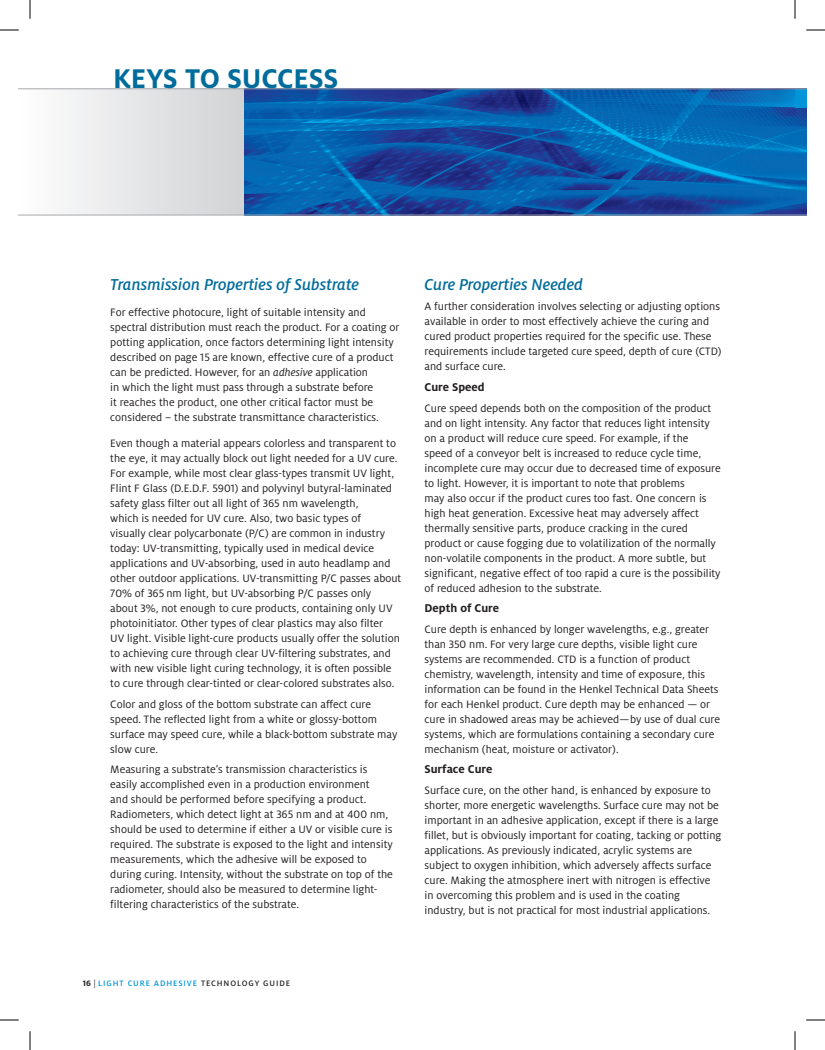
<style>
.page{position:relative;width:825px;height:1050px;background:#fff}
.page>*{position:absolute;margin:0;border:0;box-sizing:border-box;transform-origin:0 0}
.Headline_TOP{font:700 30px "Henkel Milo";letter-spacing:-.01em;color:#006c9b}
.t1{font:italic 500 17.5px "Henkel Milo";color:#006c9b}
.subhead{font:700 12.5px "Henkel Milo";color:#231f20}
.Body-Copy_10{font:11.88px/15px "Henkel Milo";color:#231f20}
.t2{font:500 8.75px "Henkel Milo";letter-spacing:.1em;color:#0095d9}
.s1{font-style:italic}
.s2{font-weight:700;color:#231f20}
.s3{font-weight:400;color:#231f20}
.s4{color:#231f20}
</style>
<div class="page">
<div style="left:19px;top:89px;width:226px;height:126px;background:linear-gradient(to right,#fefefe,#d1d2d4)"></div>
<img style="left:245px;top:89px;width:561px;height:126px">
<hr style="left:19px;top:215px;width:787px;height:1px;background:#a8a9ad">
<div style="left:795px;top:89px;width:11px;height:19px;background:#0095d9"></div>
<svg style="left:485px;top:89px;width:320px;height:19px;background:#0d5da9"></svg>
<hr style="left:19px;top:88px;width:787px;height:1px;background:#a8a9ad">
<svg style="left:0;top:29px;width:19px;height:2px"></svg>
<svg style="left:806px;top:29px;width:19px;height:2px"></svg>
<svg style="left:0;top:1019px;width:19px;height:2px"></svg>
<svg style="left:806px;top:1019px;width:19px;height:2px"></svg>
<svg style="left:29px;top:0;width:2px;height:19px"></svg>
<svg style="left:29px;top:1031px;width:2px;height:19px"></svg>
<svg style="left:794px;top:0;width:2px;height:19px"></svg>
<svg style="left:794px;top:1031px;width:2px;height:19px"></svg>
<p class="Headline_TOP" style="left:113px;top:62px;width:227px">KEYS TO SUCCESS</p>
<p class="t1" style="left:110px;top:274px;width:250px">Transmission Properties of Substrate</p>
<p class="Body-Copy_10" style="left:110px;top:305px;width:291px">For effective photocure, light of suitable intensity and spectral distribution must reach the product. For a coating or potting application, once factors determining light intensity described on page 15 are known, effective cure of a product can be predicted. However, for an <span class="s1">adhesive</span> application<br>in which the light must pass through a substrate before<br>it reaches the product, one other critical factor must be considered – the substrate transmittance characteristics.</p>
<p class="Body-Copy_10" style="left:110px;top:436px;width:292px">Even though a material appears colorless and transparent to the eye, it may actually block out light needed for a UV cure.<br>For example, while most clear glass-types transmit UV light, Flint F Glass (D.E.D.F. 5901) and polyvinyl butyral-laminated safety glass filter out all light of 365 nm wavelength,<br>which is needed for UV cure. Also, two basic types of<br>visually clear polycarbonate (P/C) are common in industry today: UV-transmitting, typically used in medical device applications and UV-absorbing, used in auto headlamp and other outdoor applications. UV-transmitting P/C passes about 70% of 365 nm light, but UV-absorbing P/C passes only about 3%, not enough to cure products, containing only UV photoinitiator. Other types of clear plastics may also filter<br>UV light. Visible light-cure products usually offer the solution to achieving cure through clear UV-filtering substrates, and with new visible light curing technology, it is often possible to cure through clear-tinted or clear-colored substrates also.</p>
<p class="Body-Copy_10" style="left:110px;top:697px;width:289px">Color and gloss of the bottom substrate can affect cure speed. The reflected light from a white or glossy-bottom surface may speed cure, while a black-bottom substrate may slow cure.</p>
<p class="Body-Copy_10" style="left:110px;top:762px;width:284px">Measuring a substrate’s transmission characteristics is easily accomplished even in a production environment<br>and should be performed before specifying a product.<br>Radiometers, which detect light at 365 nm and at 400 nm, should be used to determine if either a UV or visible cure is required. The substrate is exposed to the light and intensity measurements, which the adhesive will be exposed to during curing. Intensity, without the substrate on top of the radiometer, should also be measured to determine light&shy;filtering characteristics of the substrate.</p>
<p class="t1" style="left:425px;top:274px;width:160px">Cure Properties Needed</p>
<p class="Body-Copy_10" style="left:425px;top:299px;width:298px">A further consideration involves selecting or adjusting options available in order to most effectively achieve the curing and cured product properties required for the specific use. These requirements include targeted cure speed, depth of cure (CTD) and surface cure.</p>
<p class="subhead" style="left:425px;top:380px;width:62px">Cure Speed</p>
<p class="Body-Copy_10" style="left:425px;top:400px;width:298px">Cure speed depends both on the composition of the product and on light intensity. Any factor that reduces light intensity on a product will reduce cure speed. For example, if the<br>speed of a conveyor belt is increased to reduce cycle time, incomplete cure may occur due to decreased time of exposure to light. However, it is important to note that problems<br>may also occur if the product cures too fast. One concern is high heat generation. Excessive heat may adversely affect thermally sensitive parts, produce cracking in the cured product or cause fogging due to volatilization of the normally non-volatile components in the product. A more subtle, but significant, negative effect of too rapid a cure is the possibility of reduced adhesion to the substrate.</p>
<p class="subhead" style="left:425px;top:601px;width:76px">Depth of Cure</p>
<p class="Body-Copy_10" style="left:425px;top:622px;width:297px">Cure depth is enhanced by longer wavelengths, e.g., greater than 350 nm. For very large cure depths, visible light cure systems are recommended. CTD is a function of product chemistry, wavelength, intensity and time of exposure, this information can be found in the Henkel Technical Data Sheets for each Henkel product. Cure depth may be enhanced — or cure in shadowed areas may be achieved—by use of dual cure systems, which are formulations containing a secondary cure mechanism (heat, moisture or activator).</p>
<p class="subhead" style="left:425px;top:762px;width:69px">Surface Cure</p>
<p class="Body-Copy_10" style="left:425px;top:783px;width:298px">Surface cure, on the other hand, is enhanced by exposure to shorter, more energetic wavelengths. Surface cure may not be important in an adhesive application, except if there is a large fillet, but is obviously important for coating, tacking or potting applications. As previously indicated, acrylic systems are subject to oxygen inhibition, which adversely affects surface cure. Making the atmosphere inert with nitrogen is effective in overcoming this problem and is used in the coating industry, but is not practical for most industrial applications.</p>
<p class="t2" style="left:83px;top:979px;width:209px"><span class="s2">16</span> <span class="s3">|</span> LIGHT CURE ADHESIVE <span class="s4">TECHNOLOGY GUIDE</span></p>
</div>
